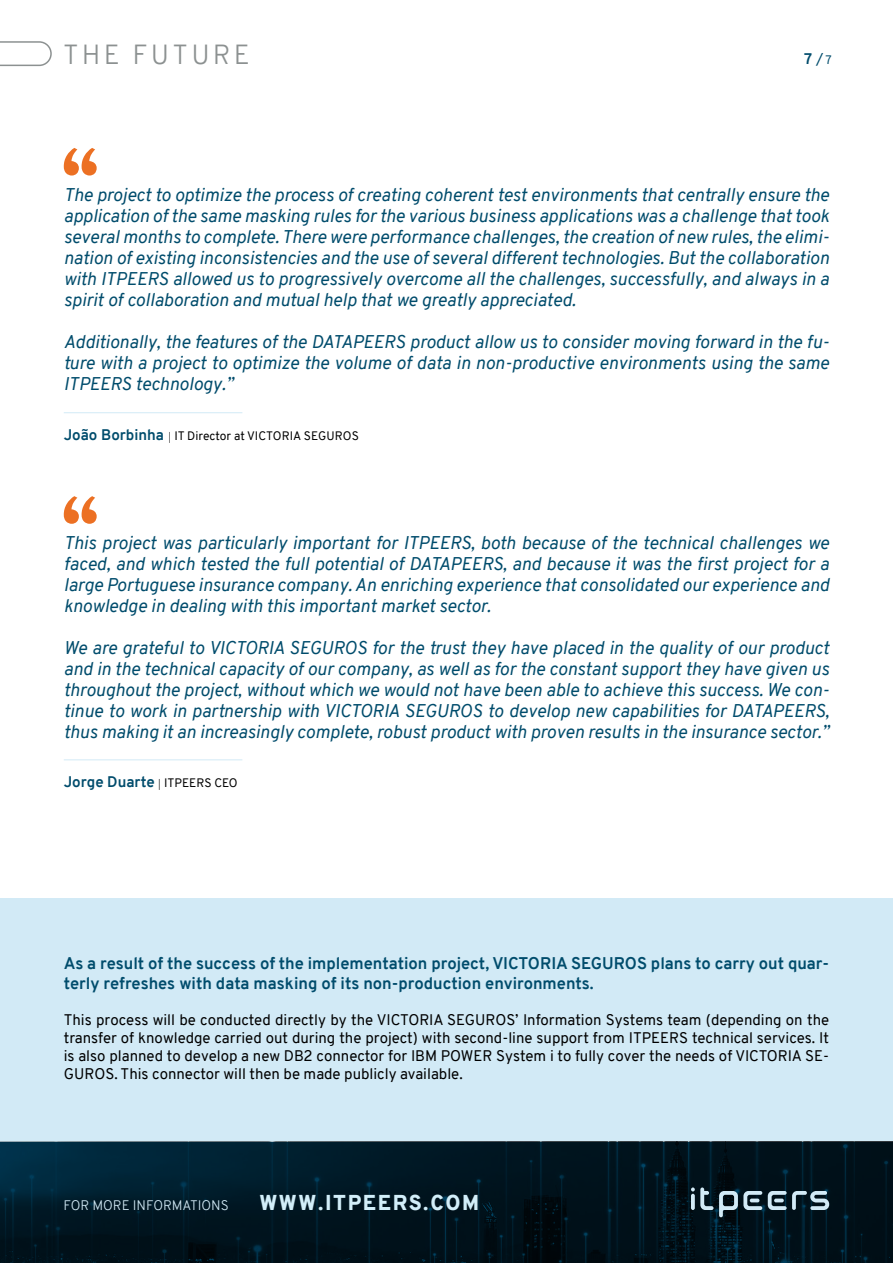
<style>
.page{position:relative;width:893px;height:1263px;background:#fff}
.page>*{position:absolute;margin:0;border:0;box-sizing:border-box;transform-origin:0 0}
.t1{font:300 27px "Overpass";letter-spacing:.12em;color:#8c9191}
.t2{font:900 21px "Overpass";letter-spacing:.075em;color:#d2eef9}
.t3{font:italic 18px/21px "Overpass";color:#004c6c;text-align:justify}
.t4{font:700 16.5px/19.5px "Overpass";color:#004c6c}
.t5{font:15px/18px "Overpass";color:#000;text-align:justify}
.t6{font:700 15px "Overpass";color:#004c6c}
.t7{font:300 13.5px "Overpass";color:#d2eaf6}
.t8{font:12px "Overpass";color:#000}
.s1{font-weight:400}
.s2{font-weight:400;font-size:12px}
.s3{font-weight:700;font-size:15px;color:#004c6c}
.s4{font-weight:300;font-size:7.5px}
.s5{font-weight:300;font-size:7.5px;color:#000}
.s6{font-weight:400;font-size:12px;color:#000}
</style>
<div class="page">
<div style="left:0;top:898px;width:893px;height:244px;background:#d2eaf6"></div>
<svg style="left:0;top:1142px;width:893px;height:120px;background:#001621"></svg>
<svg style="left:719px;top:1191px;width:43px;height:27px"></svg>
<svg style="left:768px;top:1191px;width:61px;height:19px"></svg>
<svg style="left:774px;top:1198px;width:10px;height:4px"></svg>
<svg style="left:691px;top:1187px;width:22px;height:23px"></svg>
<hr style="left:64px;top:412px;width:178px;height:1px;background:#d2eaf6">
<hr style="left:64px;top:759px;width:178px;height:1px;background:#d2eaf6">
<svg style="left:0;top:41px;width:52px;height:26px"></svg>
<svg style="left:64px;top:148px;width:33px;height:28px"></svg>
<svg style="left:64px;top:496px;width:33px;height:28px"></svg>
<h1 class="t1" style="left:63px;top:35px;width:188px">THE FUTURE</h1>
<p class="t6" style="left:804px;top:48px;width:29px">7<span class="s1">/</span><span class="s2">7</span></p>
<p class="t3" style="left:64px;top:184px;width:767px">The project to optimize the process of creating coherent test environments that centrally ensure the application of the same masking rules for the various business applications was a challenge that took several months to complete. There were performance challenges, the creation of new rules, the elimi&shy;nation of existing inconsistencies and the use of several different technologies. But the collaboration with ITPEERS allowed us to progressively overcome all the challenges, successfully, and always in a spirit of collaboration and mutual help that we greatly appreciated.</p>
<p class="t3" style="left:64px;top:331px;width:767px">Additionally, the features of the DATAPEERS product allow us to consider moving forward in the fu&shy;ture with a project to optimize the volume of data in non-productive environments using the same ITPEERS technology.”</p>
<p class="t8" style="left:64px;top:428px;width:297px"><span class="s3">João Borbinha</span> <span class="s4">|</span> IT Director at VICTORIA SEGUROS</p>
<p class="t3" style="left:64px;top:532px;width:767px">This project was particularly important for ITPEERS, both because of the technical challenges we faced, and which tested the full potential of DATAPEERS, and because it was the first project for a large Portuguese insurance company. An enriching experience that consolidated our experience and knowledge in dealing with this important market sector.</p>
<p class="t3" style="left:64px;top:637px;width:767px">We are grateful to VICTORIA SEGUROS for the trust they have placed in the quality of our product and in the technical capacity of our company, as well as for the constant support they have given us throughout the project, without which we would not have been able to achieve this success. We con&shy;tinue to work in partnership with VICTORIA SEGUROS to develop new capabilities for DATAPEERS, thus making it an increasingly complete, robust product with proven results in the insurance sector.”</p>
<p class="t6" style="left:64px;top:771px;width:175px">Jorge Duarte <span class="s5">|</span> <span class="s6">ITPEERS CEO</span></p>
<p class="t4" style="left:64px;top:954px;width:767px">As a result of the success of the implementation project, VICTORIA SEGUROS plans to carry out quar&shy;terly refreshes with data masking of its non-production environments.</p>
<p class="t5" style="left:64px;top:1010px;width:767px">This process will be conducted directly by the VICTORIA SEGUROS’ Information Systems team (depending on the transfer of knowledge carried out during the project) with second-line support from ITPEERS technical services. It is also planned to develop a new DB2 connector for IBM POWER System i to fully cover the needs of VICTORIA SE-GUROS. This connector will then be made publicly available.</p>
<p class="t7" style="left:63px;top:1196px;width:167px">FOR MORE INFORMATIONS</p>
<p class="t2" style="left:259px;top:1188px;width:221px">WWW.ITPEERS.COM</p>
</div>
